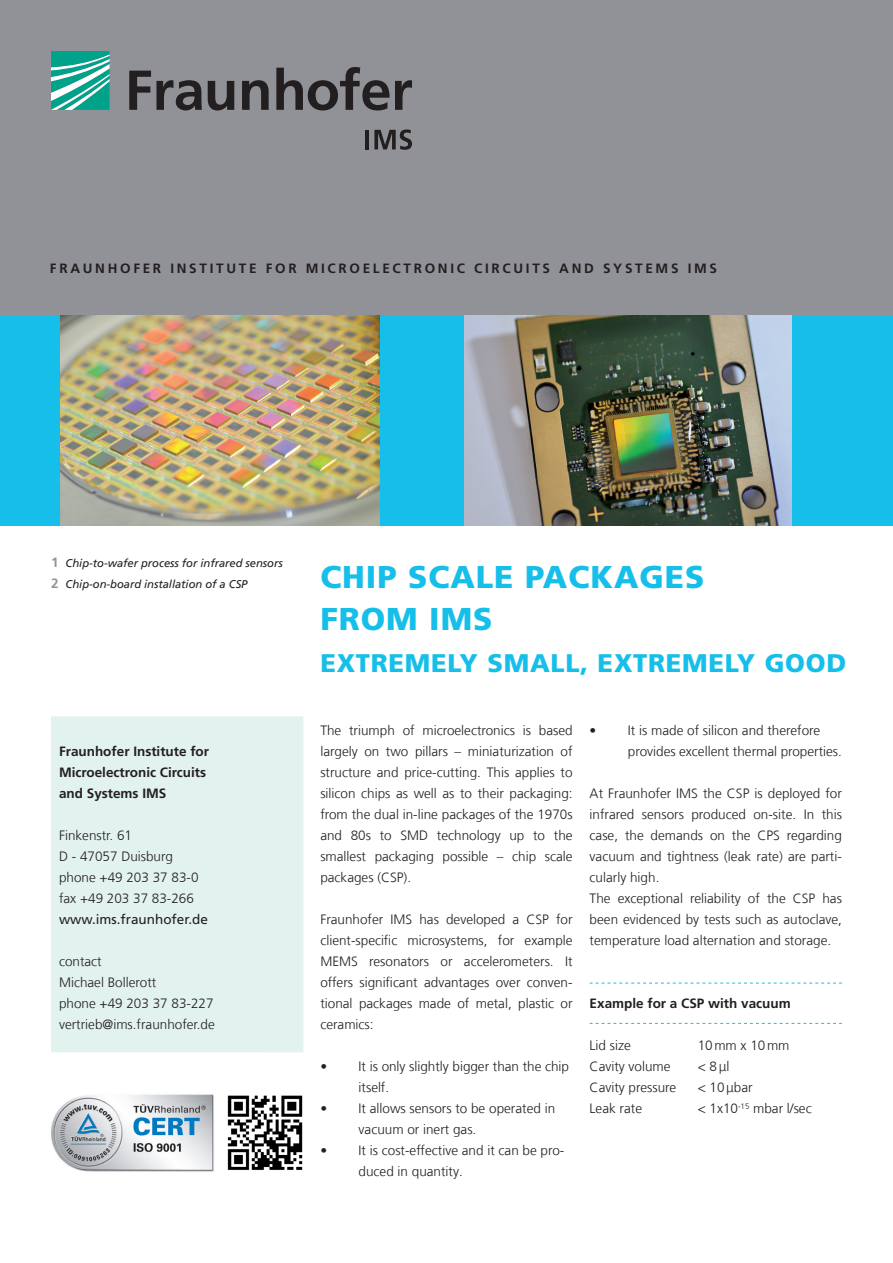
<style>
.page{position:relative;width:893px;height:1263px;background:#fff}
.page>*{position:absolute;margin:0;border:0;box-sizing:border-box;transform-origin:0 0}
.t1{font:900 31.5px/42px "Frutiger LT Com";letter-spacing:.03em;color:#15bfe9}
.t2{font:900 25.5px "Frutiger LT Com";letter-spacing:.03em;color:#15bfe9}
.t3{font:300 13.5px/21px "Frutiger LT Com";color:#231f20}
.t4{font:700 13.5px/21px "Frutiger LT Com";color:#231f20}
.t5{font:700 13.5px "Frutiger LT Com";letter-spacing:.2em;color:#231f20}
.t6{font:13.5px "Frutiger LT Com";color:#231f20}
.t7{font:italic 11.25px/21px "Frutiger LT Com";letter-spacing:-.005em;color:#231f20}
.s1{font-weight:700;font-style:normal;font-size:13.5px;color:#939598}
</style>
<div class="page">
<div style="left:51px;top:716px;width:252px;height:336px;background:#e2f2ef"></div>
<svg style="left:590px;top:983px;width:252px;height:1px"></svg>
<svg style="left:590px;top:1023px;width:252px;height:1px"></svg>
<div style="left:0;top:315px;width:893px;height:210px;background:#15bfe9"></div>
<img style="left:51px;top:1094px;width:163px;height:78px">
<img style="left:227px;top:1095px;width:76px;height:75px">
<div style="left:0;top:0;width:893px;height:315px;background:#919297"></div>
<img style="left:61px;top:315px;width:318px;height:210px">
<img style="left:464px;top:315px;width:328px;height:210px">
<svg style="left:51px;top:51px;width:59px;height:59px;background:#4abaa9"></svg>
<svg style="left:129px;top:67px;width:283px;height:43px"></svg>
<hr style="left:365px;top:130px;width:4px;height:19px;background:#231f20">
<svg style="left:374px;top:129px;width:38px;height:21px"></svg>
<p class="t5" style="left:50px;top:260px;width:227px">FRAUNHOFER INSTITUTe for</p>
<p class="t4" style="left:306px;top:258px;width:12px">microe</p>
<p class="t4" style="left:373px;top:258px;width:21px">lectronic</p>
<p class="t4" style="left:474px;top:258px;width:11px">circuits</p>
<p class="t4" style="left:559px;top:258px;width:78px">an d systems</p>
<p class="t4" style="left:688px;top:258px;width:11px">ims</p>
<p class="t7" style="left:51px;top:553px;width:233px"><span class="s1">1</span> Chip-to-wafer process for infrared sensors<br><span class="s1">2</span> Chip-on-board installation of a CSP</p>
<p class="t4" style="left:59px;top:741px;width:152px">Fraunhofer Institute for<br>Microelectronic Circuits and Systems IMS</p>
<p class="t3" style="left:59px;top:825px;width:141px">Finkenstr. 61<br>D - 47057 Duisburg phone +49 203 37 83-0 fax +49 203 37 83-266</p>
<p class="t6" style="left:59px;top:911px;width:150px">www.ims.fraunhofer.de</p>
<p class="t3" style="left:59px;top:951px;width:157px">contact<br>Michael Bollerott<br>phone +49 203 37 83-227 vertrieb@ims.fraunhofer.de</p>
<h1 class="t1" style="left:320px;top:556px;width:386px">CHIP SCALE PACKAGES<br>FROM IMS</h1>
<h2 class="t2" style="left:320px;top:648px;width:527px">EXTREMELY SMALL, EXTREMELY GOOD</h2>
<p class="t3" style="left:320px;top:720px;width:254px;text-align:justify">The triumph of microelectronics is based largely on two pillars – miniaturization of structure and price-cutting. This applies to silicon chips as well as to their packaging: from the dual in-line packages of the 1970s and 80s to SMD technology up to the smallest packaging possible – chip scale packages (CSP).</p>
<p class="t3" style="left:320px;top:909px;width:254px;text-align:justify">Fraunhofer IMS has developed a CSP for client-specific microsystems, for example MEMS resonators or accelerometers. It offers significant advantages over conven&shy;tional packages made of metal, plastic or ceramics:</p>
<p class="t3" style="left:359px;top:1056px;width:212px;text-indent:-38px">• It is only slightly bigger than the chip itself.</p>
<p class="t3" style="left:359px;top:1098px;width:198px;text-indent:-38px">• It allows sensors to be operated in vacuum or inert gas.</p>
<p class="t3" style="left:359px;top:1140px;width:207px;text-indent:-38px">• It is cost-effective and it can be pro&shy;duced in quantity.</p>
<p class="t3" style="left:628px;top:720px;width:216px;text-indent:-38px">• It is made of silicon and therefore provides excellent thermal properties.</p>
<p class="t3" style="left:590px;top:783px;width:254px">At Fraunhofer IMS the CSP is deployed for infrared sensors produced on-site. In this case, the demands on the CPS regarding vacuum and tightness (leak rate) are parti&shy;cularly high.<br>The exceptional reliability of the CSP has been evidenced by tests such as autoclave, temperature load alternation and storage.</p>
<p class="t4" style="left:590px;top:993px;width:203px">Example for a CSP with vacuum</p>
<p class="t3" style="left:590px;top:1035px;width:43px">Lid size</p>
<p class="t3" style="left:698px;top:1035px;width:93px">10mm x 10mm</p>
<p class="t3" style="left:590px;top:1056px;width:82px">Cavity volume</p>
<p class="t3" style="left:698px;top:1056px;width:33px">&lt; 8μl</p>
<p class="t3" style="left:590px;top:1077px;width:88px">Cavity pressure</p>
<p class="t3" style="left:698px;top:1077px;width:56px">&lt; 10μbar</p>
<p class="t3" style="left:590px;top:1098px;width:54px">Leak rate</p>
<p class="t3" style="left:698px;top:1098px;width:115px">&lt; 1x10<sup>-15</sup> mbar l/sec</p>
</div>
